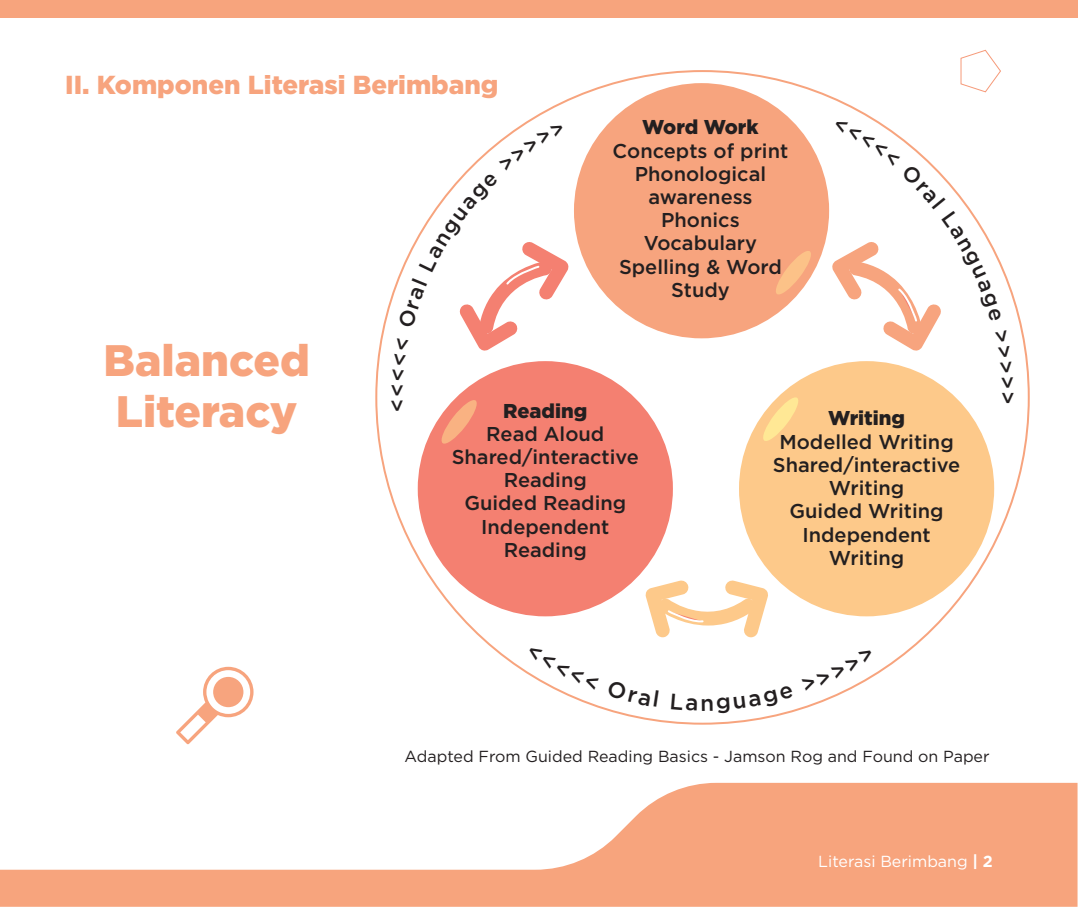
<style>
.page{position:relative;width:1078px;height:908px;background:#fff}
.page>*{position:absolute;margin:0;border:0;box-sizing:border-box;transform-origin:0 0}
.t1{font:900 44px/51.2px "Gotham";color:#f7a47e}
.t2{font:900 26px "Gotham";color:#f7a47e}
.t3{font:500 21.2px "Gotham";color:#231f20}
.t4{font:500 20px/23.2px "Gotham";color:#231f20;text-align:center}
.t5{font:900 20px "Gotham";color:#231f20}
.t6{font:16px "Gotham";color:#231f20}
.t7{font:16px "Gotham";color:#fff}
.s1{font-weight:700}
</style>
<div class="page">
<div style="left:574px;top:83px;width:255px;height:255px;background:#f7a47e;border-radius:50%"></div>
<div style="left:738px;top:361px;width:255px;height:255px;background:#fdc98a;border-radius:50%"></div>
<div style="left:417px;top:361px;width:255px;height:255px;background:#f48071;border-radius:50%"></div>
<svg style="left:645px;top:580px;width:123px;height:57px"></svg>
<svg style="left:776px;top:251px;width:37px;height:45px"></svg>
<svg style="left:760px;top:395px;width:38px;height:46px"></svg>
<svg style="left:176px;top:666px;width:77px;height:77px"></svg>
<svg style="left:0;top:782px;width:1077px;height:124px;fill:#f7a47d"></svg>
<div style="left:0;top:0;width:1077px;height:17px;background:#f7a47d"></div>
<svg style="left:960px;top:49px;width:41px;height:44px"></svg>
<svg style="left:391px;top:121px;width:177px;height:324px"></svg>
<svg style="left:831px;top:117px;width:182px;height:270px"></svg>
<svg style="left:527px;top:671px;width:31px;height:18px"></svg>
<svg style="left:782px;top:710px;width:11px;height:3px"></svg>
<svg style="left:845px;top:674px;width:28px;height:16px"></svg>
<h2 class="t2" style="left:65px;top:67px;width:434px">II. Komponen Literasi Berimbang</h2>
<p class="t5" style="left:642px;top:113px;width:118px">Word Work</p>
<p class="t4" style="left:612px;top:138px;width:177px">Concepts of print<br>Phonological awareness<br>Phonics<br>Vocabulary<br>Spelling &amp; Word<br>Study</p>
<h1 class="t1" style="left:104px;top:334px;width:208px">Balanced<br>Literacy</h1>
<p class="t5" style="left:503px;top:396px;width:85px">Reading</p>
<p class="t4" style="left:451px;top:421px;width:189px">Read Aloud<br>Shared/interactive<br>Reading<br>Guided Reading<br>Independent<br>Reading</p>
<p class="t5" style="left:827px;top:404px;width:78px">Writing</p>
<p class="t4" style="left:772px;top:429px;width:189px">Modelled Writing<br>Shared/interactive<br>Writing<br>Guided Writing<br>Independent<br>Writing</p>
<p class="t3" style="left:1021px;top:390px;width:15px;rotate:90deg">&gt;</p>
<p class="t6" style="left:404px;top:745px;width:586px">Adapted From Guided Reading Basics - Jamson Rog and Found on Paper</p>
<p class="t7" style="left:818px;top:850px;width:176px">Literasi Berimbang <span class="s1">| 2</span></p>
</div>
